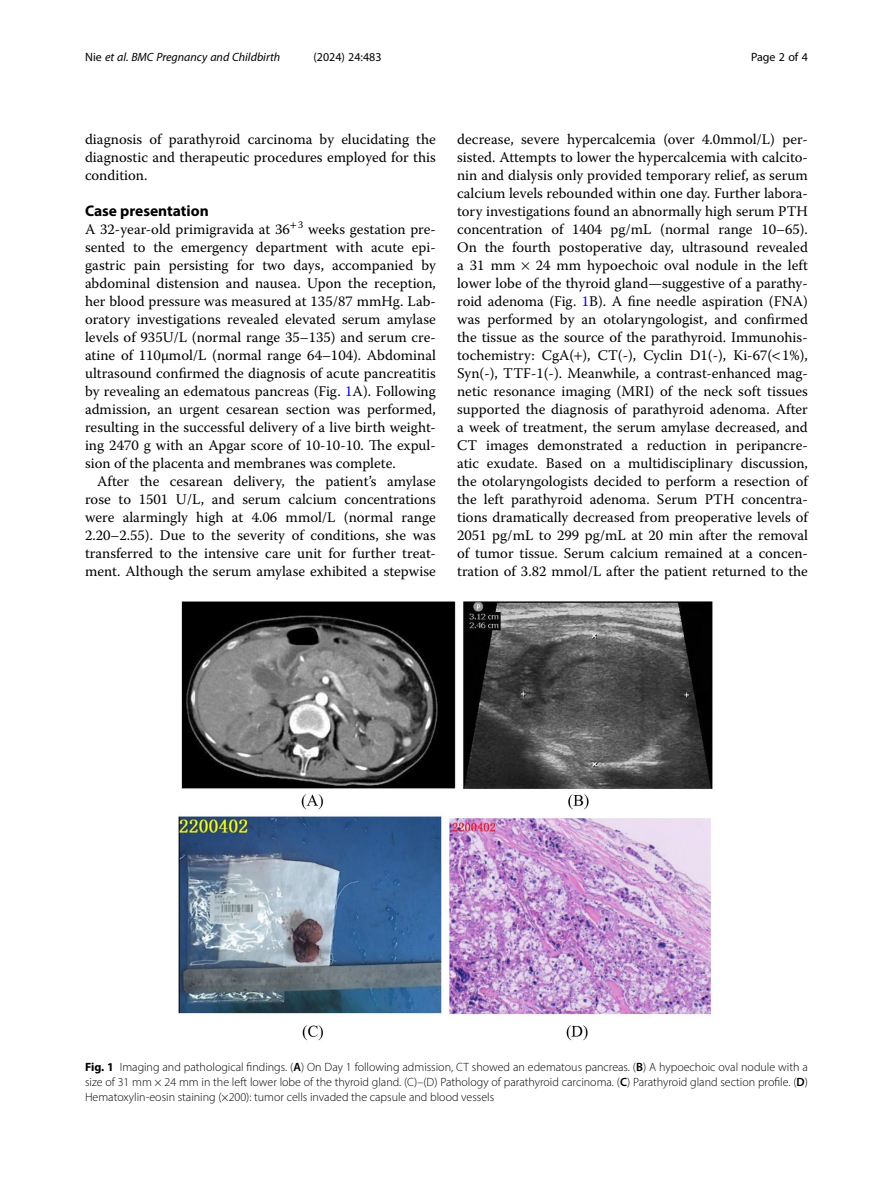
<style>
.page{position:relative;width:893px;height:1191px;background:#fff}
.page>*{position:absolute;margin:0;border:0;box-sizing:border-box;transform-origin:0 0}
.Head_1{font:700 15.45px "Myriad Pro";color:#000}
.Body_Text_Indent{font:14.7px/18px "Warnock Pro";color:#000;text-align:justify}
.Body_Text{font:14.7px/18px "Warnock Pro";color:#000;text-align:justify}
.Figure_Caption{font:300 12px/15px "Myriad Pro";color:#000;text-align:justify}
.t1{font:italic 12px "Myriad Pro";color:#000}
.t2{font:12px "Myriad Pro";color:#000}
.s1{font-style:normal}
.s2{color:#00f}
.s3{font-weight:700}
.s4{font-weight:600}
</style>
<div class="page">
<img style="left:179px;top:601px;width:534px;height:440px">
<p class="t1" style="left:85px;top:50px;width:197px"><span class="s1">Nie</span> et al. BMC Pregnancy and Childbirth</p>
<p class="t2" style="left:313px;top:50px;width:70px">(2024) 24:483</p>
<p class="t2" style="left:751px;top:50px;width:58px">Page 2 of 4</p>
<p class="Body_Text" style="left:85px;top:130px;width:352px">diagnosis of parathyroid carcinoma by elucidating the diagnostic and therapeutic procedures employed for this condition.</p>
<p class="Head_1" style="left:85px;top:201px;width:125px">Case presentation</p>
<p class="Body_Text" style="left:85px;top:220px;width:352px">A 32-year-old primigravida at 36<sup>+</sup><sup>3</sup> weeks gestation pre&shy;sented to the emergency department with acute epi&shy;gastric pain persisting for two days, accompanied by abdominal distension and nausea. Upon the reception, her blood pressure was measured at 135/87 mmHg. Lab&shy;oratory investigations revealed elevated serum amylase levels of 935U/L (normal range 35–135) and serum cre&shy;atine of 110µmol/L (normal range 64–104). Abdominal ultrasound confirmed the diagnosis of acute pancreatitis by revealing an edematous pancreas (Fig. <span class="s2">1</span>A). Following admission, an urgent cesarean section was performed, resulting in the successful delivery of a live birth weight&shy;ing 2470 g with an Apgar score of 10-10-10. The expul&shy;sion of the placenta and membranes was complete.</p>
<p class="Body_Text_Indent" style="left:85px;top:472px;width:352px;text-indent:12px">After the cesarean delivery, the patient’s amylase rose to 1501 U/L, and serum calcium concentrations were alarmingly high at 4.06 mmol/L (normal range 2.20–2.55). Due to the severity of conditions, she was transferred to the intensive care unit for further treat&shy;ment. Although the serum amylase exhibited a stepwise</p>
<p class="Body_Text_Indent" style="left:457px;top:130px;width:352px">decrease, severe hypercalcemia (over 4.0mmol/L) per&shy;sisted. Attempts to lower the hypercalcemia with calcito&shy;nin and dialysis only provided temporary relief, as serum calcium levels rebounded within one day. Further labora&shy;tory investigations found an abnormally high serum PTH concentration of 1404 pg/mL (normal range 10–65).<br>On the fourth postoperative day, ultrasound revealed a 31 mm</p>
<p class="Body_Text_Indent" style="left:457px;top:256px;width:352px;text-indent:79px">24 mm hypoechoic oval nodule in the left lower lobe of the thyroid gland—suggestive of a parathy&shy;roid adenoma (Fig. <span class="s2">1</span>B). A fine needle aspiration (FNA) was performed by an otolaryngologist, and confirmed the tissue as the source of the parathyroid. Immunohis&shy;tochemistry: CgA( ), CT(-), Cyclin D1(-), Ki-67( 1%), Syn(-), TTF-1(-). Meanwhile, a contrast-enhanced mag&shy;netic resonance imaging (MRI) of the neck soft tissues supported the diagnosis of parathyroid adenoma. After a week of treatment, the serum amylase decreased, and CT images demonstrated a reduction in peripancre&shy;atic exudate. Based on a multidisciplinary discussion, the otolaryngologists decided to perform a resection of the left parathyroid adenoma. Serum PTH concentra&shy;tions dramatically decreased from preoperative levels of 2051 pg/mL to 299 pg/mL at 20 min after the removal of tumor tissue. Serum calcium remained at a concen&shy;tration of 3.82 mmol/L after the patient returned to the</p>
<p class="Figure_Caption" style="left:85px;top:1059px;width:724px"><span class="s3">Fig. 1</span> Imaging and pathological findings. (<span class="s4">A</span>) On Day 1 following admission, CT showed an edematous pancreas. (<span class="s4">B</span>) A hypoechoic oval nodule with a size of 31 mm × 24 mm in the left lower lobe of the thyroid gland. (C)–(D) Pathology of parathyroid carcinoma. (<span class="s4">C</span>) Parathyroid gland section profile. (<span class="s4">D</span>)<br>Hematoxylin-eosin staining (×200): tumor cells invaded the capsule and blood vessels</p>
</div>
